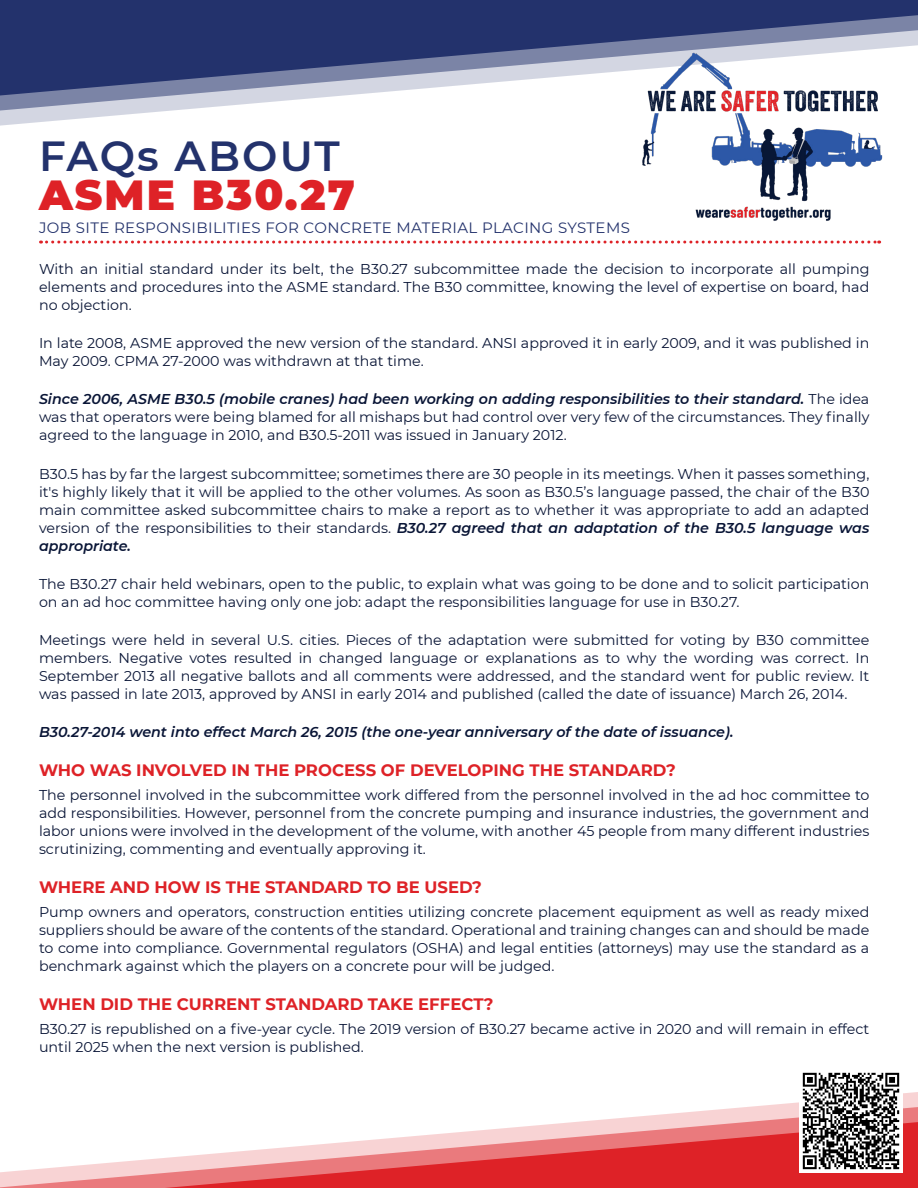
<style>
.page{position:relative;width:918px;height:1188px;background:#fff}
.page>*{position:absolute;margin:0;border:0;box-sizing:border-box;transform-origin:0 0}
.t1{font:900 42px "Montserrat";letter-spacing:.05em;color:#de2227}
.t2{font:600 42px "Montserrat";letter-spacing:.05em;color:#23326c}
.t3{font:700 16.5px "Montserrat";color:#de2227}
.t4{font:15px "Montserrat";letter-spacing:.025em;color:#23326c}
.t5{font:14.25px/18px "Montserrat";color:#091536;text-align:justify}
.t6{font:italic 600 14.25px "Montserrat";color:#091536}
.s1{font-weight:600;font-style:italic}
</style>
<div class="page">
<svg style="left:0;top:1092px;width:918px;height:96px"></svg>
<svg style="left:0;top:0;width:918px;height:126px;fill:#23326c"></svg>
<svg style="left:41px;top:241px;width:839px;height:3px"></svg>
<img style="left:800px;top:1072px;width:103px;height:101px">
<img style="left:608px;top:47px;width:310px;height:174px">
<h1 class="t2" style="left:39px;top:127px;width:302px">FAQs ABOUT</h1>
<h1 class="t1" style="left:39px;top:164px;width:317px">ASME B30.27</h1>
<p class="t4" style="left:39px;top:218px;width:592px">JOB SITE RESPONSIBILITIES FOR CONCRETE MATERIAL PLACING SYSTEMS</p>
<p class="t5" style="left:39px;top:259px;width:832px">With an initial standard under its belt, the B30.27 subcommittee made the decision to incorporate all pumping elements and procedures into the ASME standard. The B30 committee, knowing the level of expertise on board, had no objection.</p>
<p class="t5" style="left:39px;top:334px;width:832px">In late 2008, ASME approved the new version of the standard. ANSI approved it in early 2009, and it was published in<br>May 2009. CPMA 27-2000 was withdrawn at that time.</p>
<p class="t5" style="left:39px;top:390px;width:832px"><span class="s1">Since 2006, ASME B30.5 (mobile cranes) had been working on adding responsibilities to their standard.</span> The idea was that operators were being blamed for all mishaps but had control over very few of the circumstances. They finally agreed to the language in 2010, and B30.5-2011 was issued in January 2012.</p>
<p class="t5" style="left:39px;top:464px;width:832px">B30.5 has by far the largest subcommittee; sometimes there are 30 people in its meetings. When it passes something, it's highly likely that it will be applied to the other volumes. As soon as B30.5’s language passed, the chair of the B30 main committee asked subcommittee chairs to make a report as to whether it was appropriate to add an adapted version of the responsibilities to their standards. <span class="s1">B30.27 agreed that an adaptation of the B30.5 language was appropriate.</span></p>
<p class="t5" style="left:39px;top:574px;width:832px">The B30.27 chair held webinars, open to the public, to explain what was going to be done and to solicit participation on an ad hoc committee having only one job: adapt the responsibilities language for use in B30.27.</p>
<p class="t5" style="left:39px;top:631px;width:832px">Meetings were held in several U.S. cities. Pieces of the adaptation were submitted for voting by B30 committee members. Negative votes resulted in changed language or explanations as to why the wording was correct. In September 2013 all negative ballots and all comments were addressed, and the standard went for public review. It was passed in late 2013, approved by ANSI in early 2014 and published (called the date of issuance) March 26, 2014.</p>
<p class="t6" style="left:39px;top:722px;width:696px">B30.27-2014 went into effect March 26, 2015 (the one-year anniversary of the date of issuance).</p>
<p class="t3" style="left:39px;top:758px;width:638px">WHO WAS INVOLVED IN THE PROCESS OF DEVELOPING THE STANDARD?</p>
<p class="t5" style="left:39px;top:786px;width:832px">The personnel involved in the subcommittee work differed from the personnel involved in the ad hoc committee to add responsibilities. However, personnel from the concrete pumping and insurance industries, the government and labor unions were involved in the development of the volume, with another 45 people from many different industries scrutinizing, commenting and eventually approving it.</p>
<p class="t3" style="left:39px;top:875px;width:445px">WHERE AND HOW IS THE STANDARD TO BE USED?</p>
<p class="t5" style="left:39px;top:903px;width:832px">Pump owners and operators, construction entities utilizing concrete placement equipment as well as ready mixed suppliers should be aware of the contents of the standard. Operational and training changes can and should be made to come into compliance. Governmental regulators (OSHA) and legal entities (attorneys) may use the standard as a benchmark against which the players on a concrete pour will be judged.</p>
<p class="t3" style="left:39px;top:992px;width:456px">WHEN DID THE CURRENT STANDARD TAKE EFFECT?</p>
<p class="t5" style="left:39px;top:1020px;width:832px">B30.27 is republished on a five-year cycle. The 2019 version of B30.27 became active in 2020 and will remain in effect until 2025 when the next version is published.</p>
</div>
